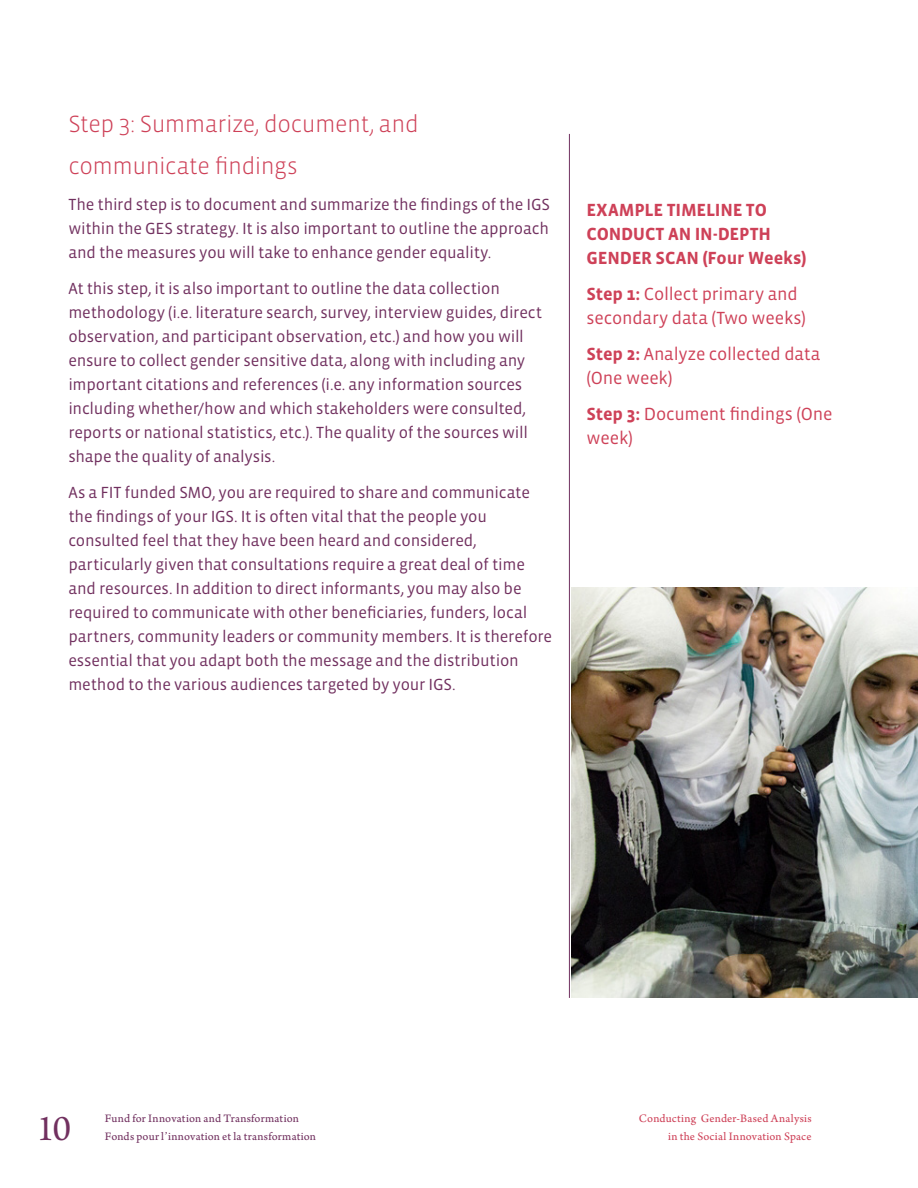
<style>
.page{position:relative;width:918px;height:1188px;background:#fff}
.page>*{position:absolute;margin:0;border:0;box-sizing:border-box;transform-origin:0 0}
.t1{font:38.25px "Arno Pro";color:#71305f}
.Subhead_1{font:300 24px/42px "Vista Sans OT";letter-spacing:-.015em;color:#ce4158}
.Bullets{font:18px/24px "Vista Sans OT";letter-spacing:-.01em;color:#ce4158}
.Bullets-2{font:700 18px/24px "Vista Sans OT";letter-spacing:-.015em;color:#ce4158}
.Body{font:16.5px/24px "Vista Sans OT";letter-spacing:-.01em;color:#71305f}
.t2{font:12px/18px "Arno Pro Sm Text";letter-spacing:.015em;color:#71305f}
.t3{font:12px/18px "Arno Pro Sm Text";letter-spacing:.015em;color:#ce4158;text-align:right}
.s1{font-weight:700}
</style>
<div class="page">
<hr style="left:569px;top:134px;width:1px;height:864px;background:#71305f">
<img style="left:572px;top:587px;width:346px;height:411px">
<p class="Subhead_1" style="left:68px;top:103px;width:352px">Step 3: Summarize, document, and communicate findings</p>
<p class="Body" style="left:68px;top:193px;width:483px;text-align:justify">The third step is to document and summarize the findings of the IGS within the GES strategy. It is also important to outline the approach and the measures you will take to enhance gender equality.</p>
<p class="Body" style="left:68px;top:277px;width:475px">At this step, it is also important to outline the data collection methodology (i.e. literature search, survey, interview guides, direct observation, and participant observation, etc.) and how you will ensure to collect gender sensitive data, along with including any important citations and references (i.e. any information sources including whether/how and which stakeholders were consulted, reports or national statistics, etc.). The quality of the sources will shape the quality of analysis.</p>
<p class="Body" style="left:68px;top:481px;width:485px">As a FIT funded SMO, you are required to share and communicate the findings of your IGS. It is often vital that the people you consulted feel that they have been heard and considered, particularly given that consultations require a great deal of time and resources. In addition to direct informants, you may also be required to communicate with other beneficiaries, funders, local partners, community leaders or community members. It is therefore essential that you adapt both the message and the distribution method to the various audiences targeted by your IGS.</p>
<p class="Bullets-2" style="left:587px;top:198px;width:221px">EXAMPLE TIMELINE TO<br>CONDUCT AN IN-DEPTH<br>GENDER SCAN (Four Weeks)</p>
<p class="Bullets" style="left:587px;top:282px;width:221px"><span class="s1">Step 1:</span> Collect primary and secondary data (Two weeks)</p>
<p class="Bullets" style="left:587px;top:342px;width:235px"><span class="s1">Step 2:</span> Analyze collected data (One week)</p>
<p class="Bullets" style="left:587px;top:402px;width:247px"><span class="s1">Step 3:</span> Document findings (One week)</p>
<h1 class="t1" style="left:37px;top:1107px;width:36px">10</h1>
<p class="t2" style="left:105px;top:1110px;width:213px">Fund for Innovation and Transformation<br>Fonds pour l’innovation et la transformation</p>
<p class="t3" style="left:639px;top:1110px;width:174px">Conducting Gender-Based Analysis in the Social Innovation Space</p>
</div>
